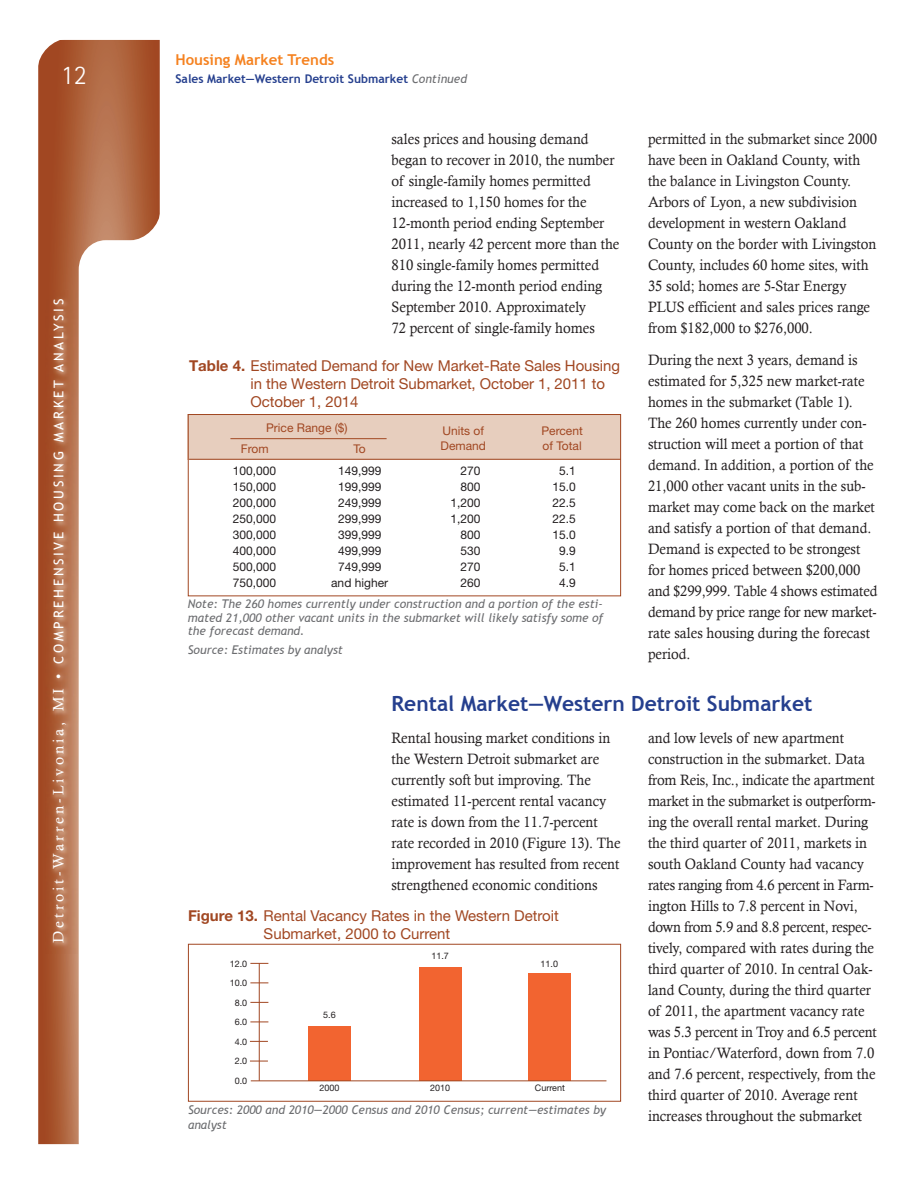
<style>
.page{position:relative;width:918px;height:1188px;background:#fff}
.page>*{position:absolute;margin:0;border:0;box-sizing:border-box;transform-origin:0 0}
.t1{font:300 27px "Rotis Sans Serif";color:#fff}
.level2{font:700 21px "Trebuchet MS";color:#253f8e}
.t2{font:15px/21px "Calisto";color:#231f20;scale:.95 1}
.t3{font:15px/18px "Helvetica Neue";letter-spacing:-.005em;color:#a14722}
.level2-2{font:700 15px "Trebuchet MS";color:#f58220}
.t4{font:13.5px "Trebuchet MS";letter-spacing:.2em;color:#fff}
.t5{font:italic 12px/13.5px "Trebuchet MS";color:#6c6d70;text-align:justify}
.level2-3{font:12px "Helvetica Neue";color:#231f20}
.t6{font:12px "Helvetica Neue";color:#a14722}
.level2-4{font:700 12px "Trebuchet MS";color:#253f8e}
.t7{font:9px "Helvetica Neue";color:#231f20}
.s1{font-family:"Calisto";font-size:15px}
.s2{font-weight:400;font-style:italic;color:#6c6d70}
.s3{font-weight:700}
</style>
<div class="page">
<svg style="left:38px;top:40px;width:122px;height:1104px;background:#ad603b"></svg>
<svg style="left:79px;top:240px;width:81px;height:904px"></svg>
<svg style="left:38px;top:39px;width:30px;height:30px"></svg>
<svg style="left:130px;top:210px;width:30px;height:36px"></svg>
<img style="left:46px;top:290px;width:31px;height:663px">
<div style="left:188px;top:414px;width:433px;height:46px;background:#e7cebe"></div>
<div style="left:188px;top:414px;width:433px;height:182px;border:1px solid #a14722"></div>
<hr style="left:189px;top:459px;width:432px;height:1px;background:#a14722">
<hr style="left:230px;top:438px;width:157px;height:1px;background:#a14722">
<div style="left:188px;top:944px;width:433px;height:158px;border:1px solid #a14722"></div>
<div style="left:308px;top:1026px;width:43px;height:55px;background:#f26430"></div>
<div style="left:419px;top:967px;width:43px;height:114px;background:#f26430"></div>
<div style="left:528px;top:973px;width:43px;height:108px;background:#f26430"></div>
<hr style="left:251px;top:1080px;width:355px;height:1px;background:#a14722">
<hr style="left:259px;top:963px;width:1px;height:118px;background:#a14722">
<svg style="left:250px;top:1041px;width:18px;height:1px"></svg>
<svg style="left:250px;top:1022px;width:18px;height:1px"></svg>
<svg style="left:250px;top:1061px;width:18px;height:1px"></svg>
<svg style="left:250px;top:1002px;width:18px;height:1px"></svg>
<svg style="left:250px;top:982px;width:18px;height:1px"></svg>
<svg style="left:250px;top:963px;width:18px;height:1px"></svg>
<h1 class="t1" style="left:61px;top:60px;width:27px">12</h1>
<p class="t4" style="left:51px;top:943px;width:646px;rotate:-90deg"><span class="s1">Detroit-Warren-Livonia, MI •</span> COMPREHENSIVE HOUSING MARKET ANALYSIS</p>
<p class="level2-2" style="left:176px;top:50px;width:160px">Housing Market Trends</p>
<p class="level2-4" style="left:176px;top:71px;width:293px">Sales Market—Western Detroit Submarket <span class="s2">Continued</span></p>
<p class="t2" style="left:392px;top:128px;width:241px">sales prices and housing demand began to recover in 2010, the number of single-family homes permitted increased to 1,150 homes for the 12-month period ending September 2011, nearly 42 percent more than the 810 single-family homes permitted during the 12-month period ending September 2010. Approximately<br>72 percent of single-family homes</p>
<p class="t2" style="left:648px;top:128px;width:243px">permitted in the submarket since 2000 have been in Oakland County, with the balance in Livingston County.<br>Arbors of Lyon, a new subdivision development in western Oakland County on the border with Livingston County, includes 60 home sites, with 35 sold; homes are 5-Star Energy PLUS efficient and sales prices range from $182,000 to $276,000.</p>
<p class="t2" style="left:648px;top:349px;width:243px">During the next 3 years, demand is estimated for 5,325 new market-rate homes in the submarket (Table 1).<br>The 260 homes currently under con&shy;struction will meet a portion of that demand. In addition, a portion of the 21,000 other vacant units in the sub&shy;market may come back on the market and satisfy a portion of that demand.<br>Demand is expected to be strongest for homes priced between $200,000 and $299,999. Table 4 shows estimated demand by price range for new market&shy;rate sales housing during the forecast period.</p>
<p class="t3" style="left:251px;top:357px;width:371px;text-indent:-62px"><span class="s3">Table 4.</span> Estimated Demand for New Market-Rate Sales Housing in the Western Detroit Submarket, October 1, 2011 to<br>October 1, 2014</p>
<p class="t6" style="left:266px;top:420px;width:83px">Price Range ($)</p>
<p class="t6" style="left:443px;top:423px;width:43px">Units of</p>
<p class="t6" style="left:541px;top:423px;width:43px">Percent</p>
<p class="t6" style="left:241px;top:442px;width:29px">From</p>
<p class="t6" style="left:353px;top:442px;width:14px">To</p>
<p class="t6" style="left:441px;top:439px;width:47px">Demand</p>
<p class="t6" style="left:543px;top:439px;width:41px">of Total</p>
<p class="level2-3" style="left:233px;top:464px;width:45px">100,000</p>
<p class="level2-3" style="left:338px;top:464px;width:45px">149,999</p>
<p class="level2-3" style="left:460px;top:464px;width:22px">270</p>
<p class="level2-3" style="left:559px;top:464px;width:18px">5.1</p>
<p class="level2-3" style="left:233px;top:480px;width:45px">150,000</p>
<p class="level2-3" style="left:338px;top:480px;width:45px">199,999</p>
<p class="level2-3" style="left:460px;top:480px;width:22px">800</p>
<p class="level2-3" style="left:553px;top:480px;width:25px">15.0</p>
<p class="level2-3" style="left:233px;top:496px;width:45px">200,000</p>
<p class="level2-3" style="left:338px;top:496px;width:45px">249,999</p>
<p class="level2-3" style="left:450px;top:496px;width:32px">1,200</p>
<p class="level2-3" style="left:553px;top:496px;width:25px">22.5</p>
<p class="level2-3" style="left:233px;top:511px;width:45px">250,000</p>
<p class="level2-3" style="left:338px;top:511px;width:45px">299,999</p>
<p class="level2-3" style="left:450px;top:511px;width:32px">1,200</p>
<p class="level2-3" style="left:553px;top:511px;width:25px">22.5</p>
<p class="level2-3" style="left:233px;top:527px;width:45px">300,000</p>
<p class="level2-3" style="left:338px;top:527px;width:45px">399,999</p>
<p class="level2-3" style="left:460px;top:527px;width:22px">800</p>
<p class="level2-3" style="left:553px;top:527px;width:25px">15.0</p>
<p class="level2-3" style="left:233px;top:543px;width:45px">400,000</p>
<p class="level2-3" style="left:338px;top:543px;width:45px">499,999</p>
<p class="level2-3" style="left:460px;top:543px;width:22px">530</p>
<p class="level2-3" style="left:559px;top:543px;width:18px">9.9</p>
<p class="level2-3" style="left:233px;top:559px;width:45px">500,000</p>
<p class="level2-3" style="left:338px;top:559px;width:45px">749,999</p>
<p class="level2-3" style="left:460px;top:559px;width:22px">270</p>
<p class="level2-3" style="left:559px;top:559px;width:18px">5.1</p>
<p class="level2-3" style="left:233px;top:575px;width:45px">750,000</p>
<p class="level2-3" style="left:331px;top:575px;width:58px">and higher</p>
<p class="level2-3" style="left:460px;top:575px;width:22px">260</p>
<p class="level2-3" style="left:559px;top:575px;width:18px">4.9</p>
<p class="t5" style="left:188px;top:597px;width:417px">Note: The 260 homes currently under construction and a portion of the esti&shy;mated 21,000 other vacant units in the submarket will likely satisfy some of the forecast demand.</p>
<p class="t5" style="left:188px;top:643px;width:157px">Source: Estimates by analyst</p>
<p class="level2" style="left:392px;top:690px;width:422px">Rental Market—Western Detroit Submarket</p>
<p class="t2" style="left:392px;top:728px;width:243px">Rental housing market conditions in the Western Detroit submarket are currently soft but improving. The estimated 11-percent rental vacancy rate is down from the 11.7-percent rate recorded in 2010 (Figure 13). The improvement has resulted from recent strengthened economic conditions</p>
<p class="t2" style="left:648px;top:727px;width:242px">and low levels of new apartment construction in the submarket. Data from Reis, Inc., indicate the apartment market in the submarket is outperform&shy;ing the overall rental market. During the third quarter of 2011, markets in south Oakland County had vacancy rates ranging from 4.6 percent in Farm&shy;ington Hills to 7.8 percent in Novi, down from 5.9 and 8.8 percent, respec&shy;tively, compared with rates during the third quarter of 2010. In central Oak&shy;land County, during the third quarter of 2011, the apartment vacancy rate was 5.3 percent in Troy and 6.5 percent in Pontiac/Waterford, down from 7.0 and 7.6 percent, respectively, from the third quarter of 2010. Average rent increases throughout the submarket</p>
<p class="t3" style="left:264px;top:906px;width:297px;text-indent:-76px"><span class="s3">Figure 13.</span> Rental Vacancy Rates in the Western Detroit<br>Submarket, 2000 to Current</p>
<p class="t7" style="left:431px;top:951px;width:19px">11.7</p>
<p class="t7" style="left:230px;top:958px;width:19px">12.0</p>
<p class="t7" style="left:541px;top:959px;width:19px">11.0</p>
<p class="t7" style="left:230px;top:978px;width:19px">10.0</p>
<p class="t7" style="left:235px;top:997px;width:14px">8.0</p>
<p class="t7" style="left:235px;top:1017px;width:14px">6.0</p>
<p class="t7" style="left:235px;top:1036px;width:14px">4.0</p>
<p class="t7" style="left:235px;top:1056px;width:14px">2.0</p>
<p class="t7" style="left:235px;top:1075px;width:14px">0.0</p>
<p class="t7" style="left:323px;top:1010px;width:14px">5.6</p>
<p class="t7" style="left:319px;top:1083px;width:22px">2000</p>
<p class="t7" style="left:430px;top:1083px;width:22px">2010</p>
<p class="t7" style="left:535px;top:1083px;width:32px">Current</p>
<p class="t5" style="left:188px;top:1103px;width:419px;line-height:15px">Sources: 2000 and 2010—2000 Census and 2010 Census; current—estimates by analyst</p>
</div>
